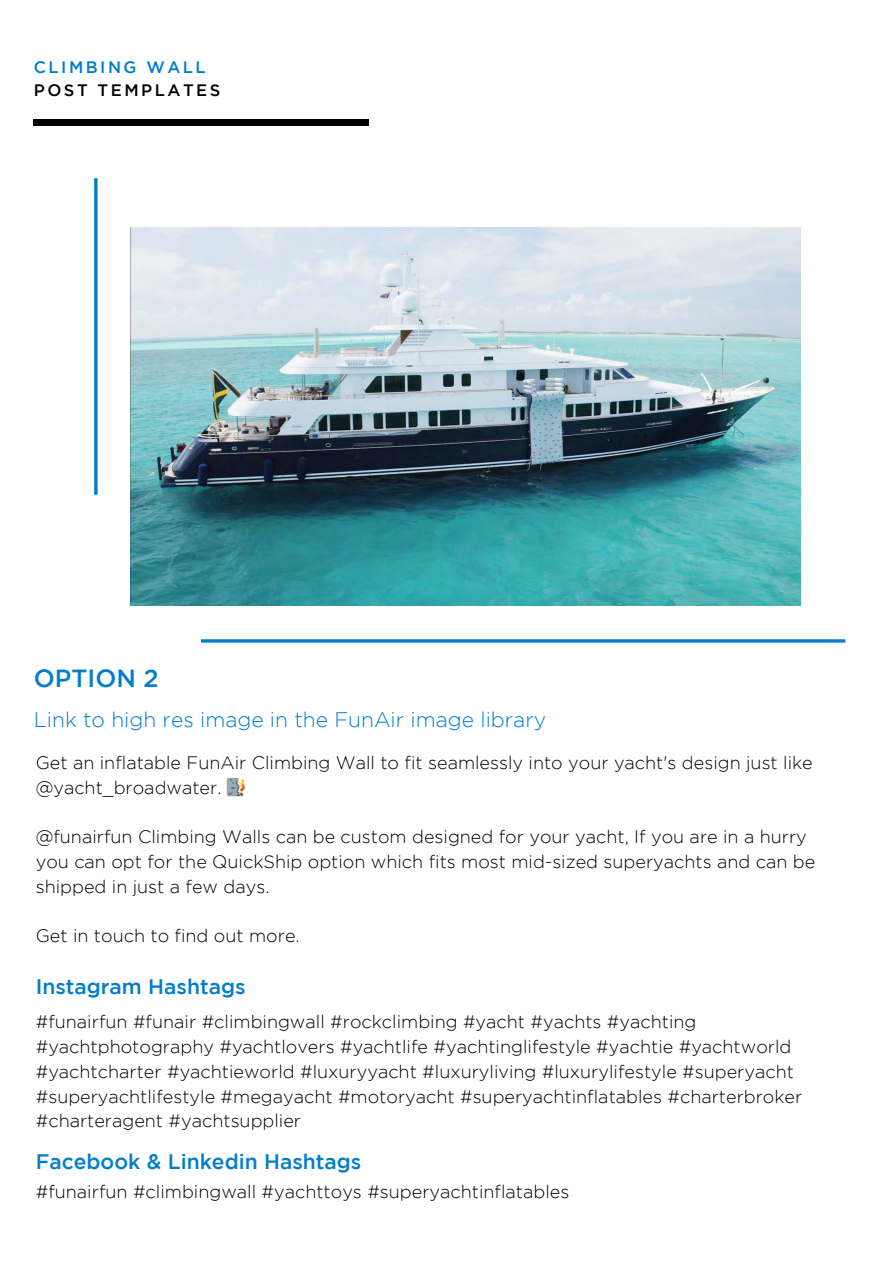
<style>
.page{position:relative;width:894px;height:1264px;background:#fff}
.page>*{position:absolute;margin:0;border:0;box-sizing:border-box;transform-origin:0 0}
.t1{font:500 24.75px "Gotham";color:#007dcb}
.t2{font:500 21px "Gotham";color:#007dcb}
.t3{font:300 21px "Gotham";color:#007dcb}
.t4{font:300 18px/24.8px "Gotham";color:#000}
.t5{font:500 16.5px "Gotham";letter-spacing:.15em;color:#000}
.t6{font:500 16.5px "Gotham";letter-spacing:.15em;color:#007dcb}
</style>
<div class="page">
<hr style="left:94px;top:178px;width:3px;height:317px;background:#007dcb">
<hr style="left:201px;top:639px;width:644px;height:3px;background:#007dcb">
<div style="left:33px;top:120px;width:335px;height:5px;background:#000"></div>
<img style="left:130px;top:228px;width:669px;height:377px">
<p class="t6" style="left:34px;top:61px;width:173px">CLIMBING WALL</p>
<p class="t5" style="left:34px;top:84px;width:188px">POST TEMPLATES</p>
<h1 class="t1" style="left:34px;top:669px;width:126px">OPTION 2</h1>
<p class="t3" style="left:34px;top:711px;width:513px">Link to high res image in the FunAir image library</p>
<p class="t4" style="left:36px;top:751px;width:778px">Get an inflatable FunAir Climbing Wall to fit seamlessly into your yacht's design just like @yacht_broadwater.</p>
<p class="t4" style="left:36px;top:825px;width:780px">@funairfun Climbing Walls can be custom designed for your yacht, If you are in a hurry you can opt for the QuickShip option which fits most mid-sized superyachts and can be shipped in just a few days.</p>
<p class="t4" style="left:36px;top:924px;width:265px">Get in touch to find out more.</p>
<p class="t2" style="left:36px;top:978px;width:211px">Instagram Hashtags</p>
<p class="t4" style="left:36px;top:1010px;width:767px">#funairfun #funair #climbingwall #rockclimbing #yacht #yachts #yachting #yachtphotography #yachtlovers #yachtlife #yachtinglifestyle #yachtie #yachtworld #yachtcharter #yachtieworld #luxuryyacht #luxuryliving #luxurylifestyle #superyacht #superyachtlifestyle #megayacht #motoryacht #superyachtinflatables #charterbroker #charteragent #yachtsupplier</p>
<p class="t2" style="left:36px;top:1153px;width:327px">Facebook &amp; Linkedin Hashtags</p>
<p class="t4" style="left:36px;top:1180px;width:535px">#funairfun #climbingwall #yachttoys #superyachtinflatables</p>
</div>
